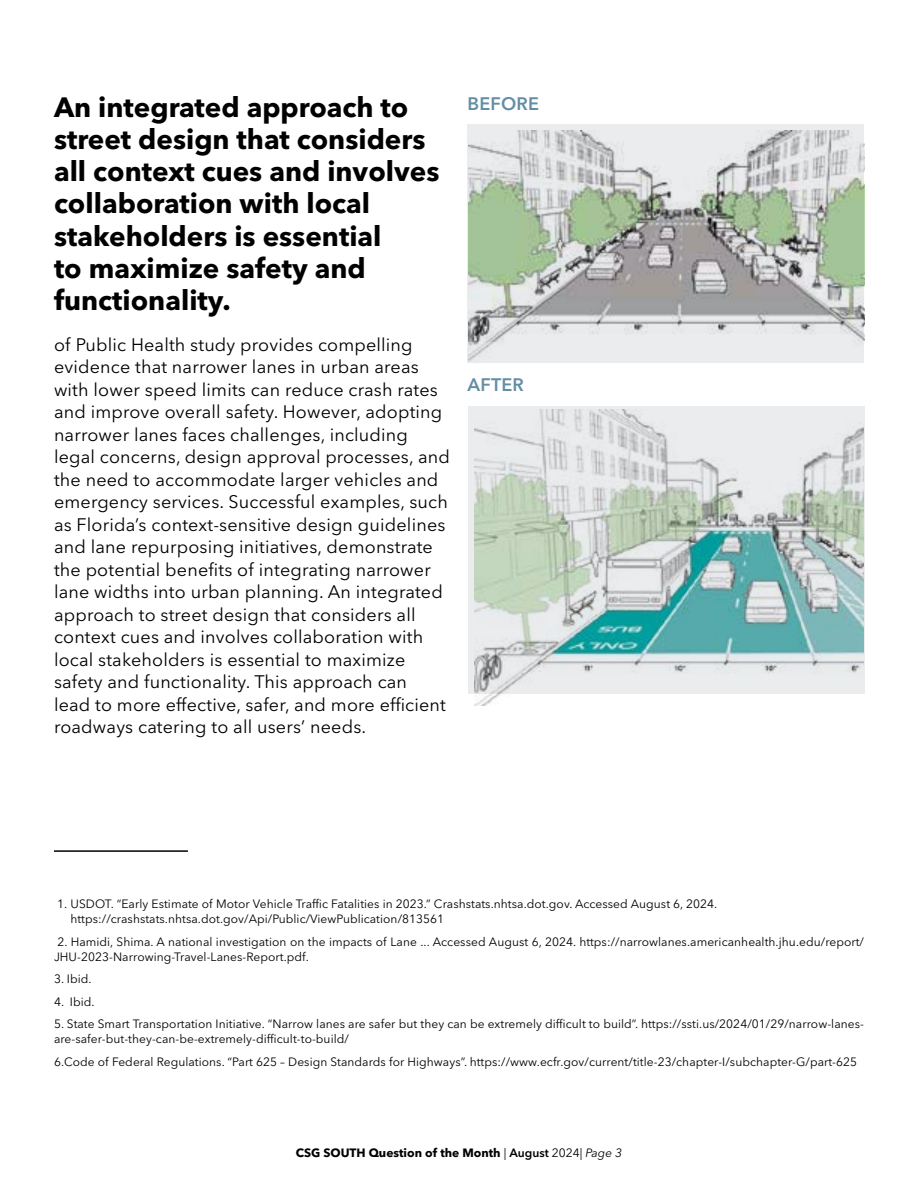
<style>
.page{position:relative;width:918px;height:1188px;background:#fff}
.page>*{position:absolute;margin:0;border:0;box-sizing:border-box;transform-origin:0 0}
.t1{font:700 27.75px/32.2px "Avenir Next LT Pro";color:#000}
.t2{font:18px/22.5px "Avenir Next LT Pro";letter-spacing:.01em;color:#000}
.t3{font:600 18px "Avenir Next LT Pro";letter-spacing:.01em;color:#648ea4}
.t4{font:12px/15px "Avenir Next LT Pro";letter-spacing:.005em;color:#000}
.t5{font:700 12px "Avenir Next LT Pro";color:#000}
.s1{font-weight:400}
.s2{font-weight:600}
.s3{font-weight:400;font-style:italic}
</style>
<div class="page">
<svg style="left:468px;top:124px;width:396px;height:239px;background:#c1c7c0"></svg>
<svg style="left:468px;top:406px;width:396px;height:288px;background:#bfd2cf"></svg>
<hr style="left:54px;top:850px;width:134px;height:2px;background:#000">
<h1 class="t1" style="left:54px;top:91px;width:387px">An integrated approach to street design that considers all context cues and involves collaboration with local stakeholders is essential<br>to maximize safety and functionality.</h1>
<p class="t2" style="left:54px;top:333px;width:397px">of Public Health study provides compelling evidence that narrower lanes in urban areas with lower speed limits can reduce crash rates and improve overall safety. However, adopting narrower lanes faces challenges, including legal concerns, design approval processes, and the need to accommodate larger vehicles and emergency services. Successful examples, such as Florida’s context-sensitive design guidelines and lane repurposing initiatives, demonstrate the potential benefits of integrating narrower lane widths into urban planning. An integrated approach to street design that considers all context cues and involves collaboration with local stakeholders is essential to maximize safety and functionality. This approach can<br>lead to more effective, safer, and more efficient roadways catering to all users’ needs.</p>
<p class="t3" style="left:468px;top:93px;width:73px">BEFORE</p>
<p class="t3" style="left:468px;top:374px;width:58px">AFTER</p>
<p class="t4" style="left:70px;top:897px;width:648px;text-indent:-13px">1. USDOT. “Early Estimate of Motor Vehicle Traffic Fatalities in 2023.” Crashstats.nhtsa.dot.gov. Accessed August 6, 2024. https://crashstats.nhtsa.dot.gov/Api/Public/ViewPublication/813561</p>
<p class="t4" style="left:54px;top:934px;width:812px">2. Hamidi, Shima. A national investigation on the impacts of Lane ... Accessed August 6, 2024. https://narrowlanes.americanhealth.jhu.edu/report/<br>JHU-2023-Narrowing-Travel-Lanes-Report.pdf.</p>
<p class="t4" style="left:54px;top:972px;width:39px">3. Ibid.</p>
<p class="t4" style="left:54px;top:994px;width:42px">4. Ibid.</p>
<p class="t4" style="left:54px;top:1017px;width:812px">5. State Smart Transportation Initiative. “Narrow lanes are safer but they can be extremely difficult to build”. https://ssti.us/2024/01/29/narrow-lanes&shy;are-safer-but-they-can-be-extremely-difficult-to-build/</p>
<p class="t4" style="left:54px;top:1054px;width:805px">6.Code of Federal Regulations. “Part 625 – Design Standards for Highways”. https://www.ecfr.gov/current/title-23/chapter-I/subchapter-G/part-625</p>
<p class="t5" style="left:296px;top:1145px;width:328px">CSG SOUTH Question of the Month <span class="s1">|</span> <span class="s2">August</span> <span class="s1">2024|</span> <span class="s3">Page 3</span></p>
</div>
